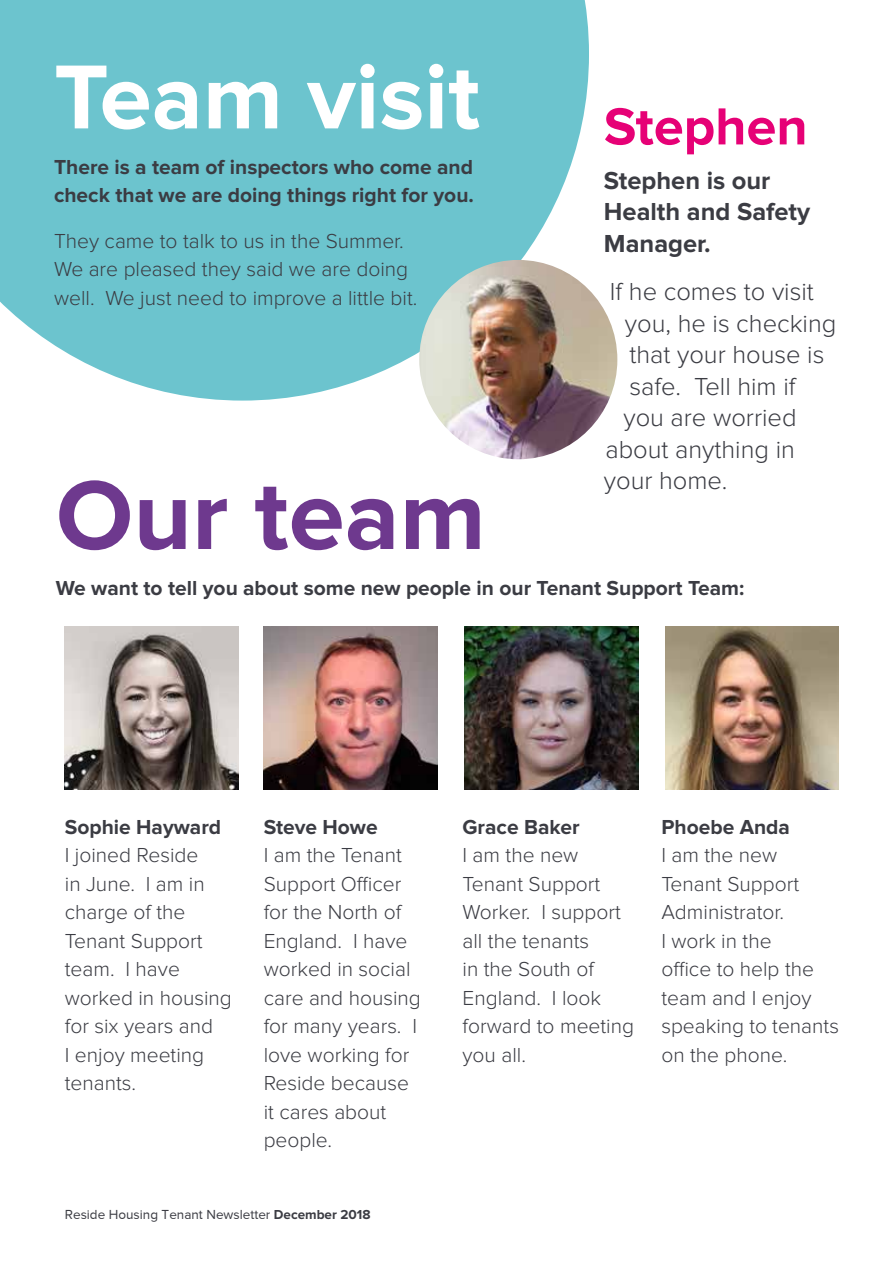
<style>
.page{position:relative;width:893px;height:1263px;background:#fff}
.page>*{position:absolute;margin:0;border:0;box-sizing:border-box;transform-origin:0 0}
.t1{font:700 101.25px "Proxima Nova";color:#6e398e}
.t2{font:700 94.2px "Proxima Nova";color:#fff}
.t3{font:700 54px "Proxima Nova";color:#e60176}
.t4{font:300 25.5px "Proxima Nova";color:#3b3c43}
.t5{font:700 25.5px/31.5px "Proxima Nova";color:#3b3c43}
.t6{font:300 21px/28.5px "Proxima Nova";color:#3b3c43}
.t7{font:700 21px/28.5px "Proxima Nova";color:#3b3c43}
.t8{font:13.5px "Proxima Nova";color:#3b3c43}
.s1{font-weight:700}
</style>
<div class="page">
<svg style="left:0;top:0;width:589px;height:401px;background:#76c8d1"></svg>
<img style="left:65px;top:626px;width:174px;height:164px">
<img style="left:264px;top:626px;width:173px;height:164px">
<img style="left:465px;top:626px;width:173px;height:164px">
<img style="left:665px;top:626px;width:174px;height:164px">
<img style="left:419px;top:260px;width:198px;height:199px">
<h2 class="t2" style="left:54px;top:54px;width:427px">Team visit</h2>
<p class="t7" style="left:54px;top:154px;width:421px">There is a team of inspectors who come and check that we are doing things right for you.</p>
<p class="t6" style="left:54px;top:228px;width:365px">They came to talk to us in the Summer.<br>We are pleased they said we are doing well. We just need to improve a little bit.</p>
<h3 class="t3" style="left:604px;top:102px;width:205px">Stephen</h3>
<p class="t5" style="left:604px;top:166px;width:208px">Stephen is our<br>Health and Safety<br>Manager.</p>
<p class="t4" style="left:610px;top:280px;width:205px">If he comes to visit</p>
<p class="t4" style="left:625px;top:311px;width:213px">you, he is checking</p>
<p class="t4" style="left:629px;top:343px;width:196px">that your house is</p>
<p class="t4" style="left:629px;top:374px;width:168px">safe. Tell him if</p>
<p class="t4" style="left:623px;top:406px;width:175px">you are worried</p>
<p class="t4" style="left:605px;top:437px;width:191px">about anything in</p>
<p class="t4" style="left:604px;top:469px;width:125px">your home.</p>
<h1 class="t1" style="left:56px;top:469px;width:432px">Our team</h1>
<p class="t7" style="left:56px;top:574px;width:690px">We want to tell you about some new people in our Tenant Support Team:</p>
<p class="t7" style="left:65px;top:813px;width:158px">Sophie Hayward</p>
<p class="t6" style="left:65px;top:842px;width:169px">I joined Reside<br>in June. I am in charge of the<br>Tenant Support team. I have worked in housing for six years and<br>I enjoy meeting tenants.</p>
<p class="t7" style="left:264px;top:813px;width:116px">Steve Howe</p>
<p class="t6" style="left:264px;top:842px;width:159px">I am the Tenant<br>Support Officer for the North of<br>England. I have worked in social care and housing for many years. I love working for<br>Reside because it cares about people.</p>
<p class="t8" style="left:65px;top:1207px;width:307px">Reside Housing Tenant Newsletter <span class="s1">December 2018</span></p>
<p class="t7" style="left:462px;top:813px;width:119px">Grace Baker</p>
<p class="t6" style="left:462px;top:842px;width:173px">I am the new<br>Tenant Support<br>Worker. I support all the tenants<br>in the South of<br>England. I look forward to meeting you all.</p>
<p class="t7" style="left:661px;top:813px;width:130px">Phoebe Anda</p>
<p class="t6" style="left:661px;top:842px;width:179px">I am the new<br>Tenant Support<br>Administrator.<br>I work in the<br>office to help the team and I enjoy speaking to tenants on the phone.</p>
</div>
